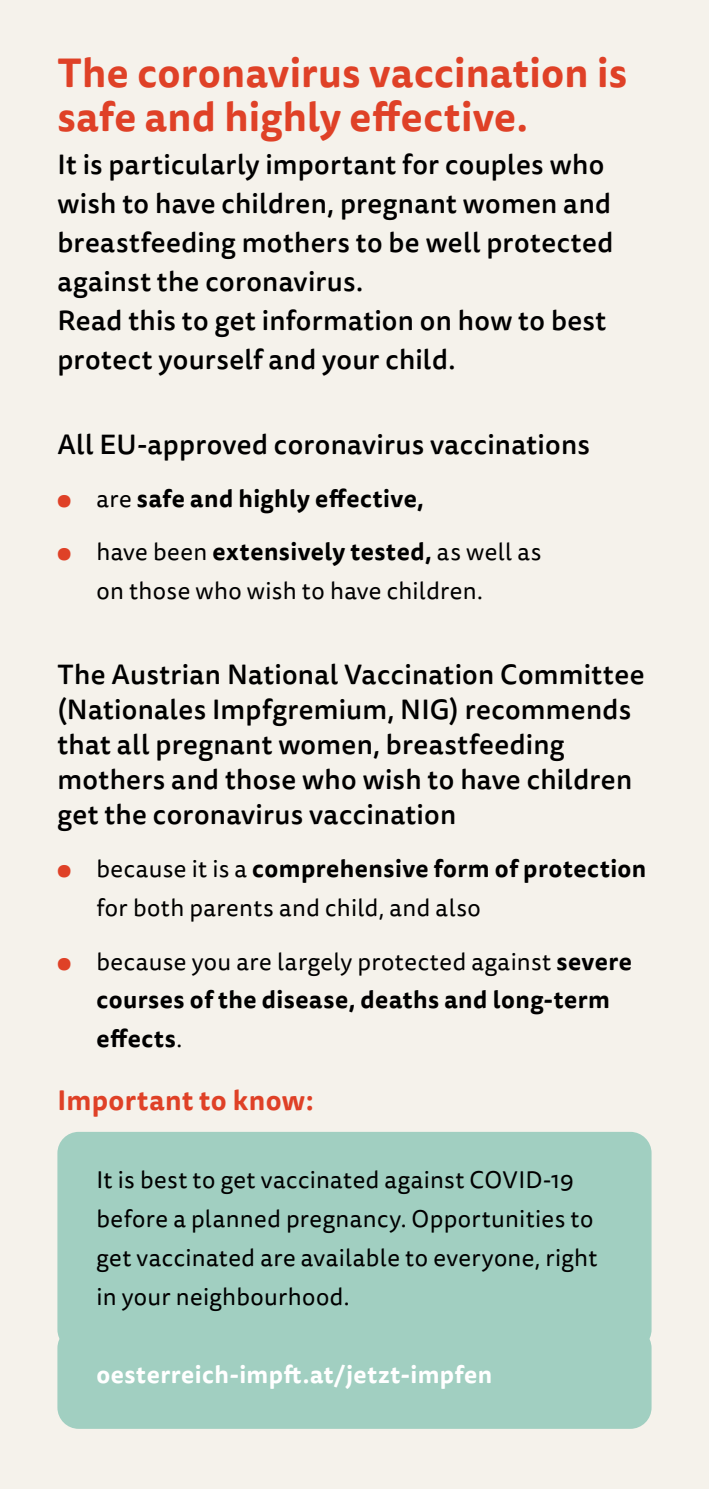
<style>
.page{position:relative;width:709px;height:1489px;background:#fff}
.page>*{position:absolute;margin:0;border:0;box-sizing:border-box;transform-origin:0 0}
.t1{font:700 40px/44px "Tisa Sans Pro";letter-spacing:.01em;color:#df4127}
.t2{font:500 27.5px/39px "Tisa Sans Pro";letter-spacing:.01em;color:#000}
.t3{font:700 27.5px "Tisa Sans Pro";letter-spacing:.015em;color:#df4127}
.t4{font:24px/39px "Tisa Sans Pro";letter-spacing:.015em;color:#000}
.t5{font:700 24px/39px "Tisa Sans Pro";letter-spacing:.02em;color:#000}
.t6{font:700 24px "Tisa Sans Pro";letter-spacing:.02em;color:#fff}
.s1{font-weight:400;color:#df4127}
.s2{font-weight:400}
.s3{color:#df4127}
.s4{font-weight:700}
</style>
<div class="page">
<div style="left:0;top:0;width:709px;height:1488px;background:#f5f2eb"></div>
<div style="left:57px;top:1131px;width:594px;height:219px;background:#a1cfc1;border-radius:21px"></div>
<div style="left:57px;top:1326px;width:594px;height:102px;background:#a1cfc1;border-radius:21px"></div>
<h1 class="t1" style="left:57px;top:51px;width:571px">The coronavirus vaccination is safe and highly effective.</h1>
<p class="t2" style="left:57px;top:146px;width:557px">It is particularly important for couples who wish to have children, pregnant women and breastfeeding mothers to be well protected against the coronavirus.<br>Read this to get information on how to best protect yourself and your child.</p>
<p class="t2" style="left:57px;top:425px;width:534px">All EU-approved coronavirus vaccinations</p>
<p class="t5" style="left:57px;top:479px;width:368px"><span class="s1">●</span> <span class="s2">are</span> safe and highly effective,</p>
<p class="t4" style="left:96px;top:533px;width:446px;text-indent:-39px"><span class="s3">●</span> have been <span class="s4">extensively tested,</span> as well as on those who wish to have children.</p>
<p class="t2" style="left:57px;top:657px;width:588px;line-height:35px">The Austrian National Vaccination Committee (Nationales Impfgremium, NIG) recommends that all pregnant women, breastfeeding mothers and those who wish to have children get the coronavirus vaccination</p>
<p class="t4" style="left:96px;top:850px;width:551px;text-indent:-39px"><span class="s3">●</span> because it is a <span class="s4">comprehensive form of protection </span>for both parents and child, and also</p>
<p class="t5" style="left:96px;top:941px;width:537px;text-indent:-39px"><span class="s1">●</span> <span class="s2">because you are largely protected against</span> severe courses of the disease, deaths and long-term effects<span class="s2">.</span></p>
<p class="t3" style="left:57px;top:1080px;width:258px">Important to know:</p>
<p class="t4" style="left:96px;top:1161px;width:502px">It is best to get vaccinated against COVID-19 before a planned pregnancy. Opportunities to get vaccinated are available to everyone, right in your neighbourhood.</p>
<p class="t6" style="left:96px;top:1356px;width:397px">oesterreich-impft.at/jetzt-impfen</p>
</div>
